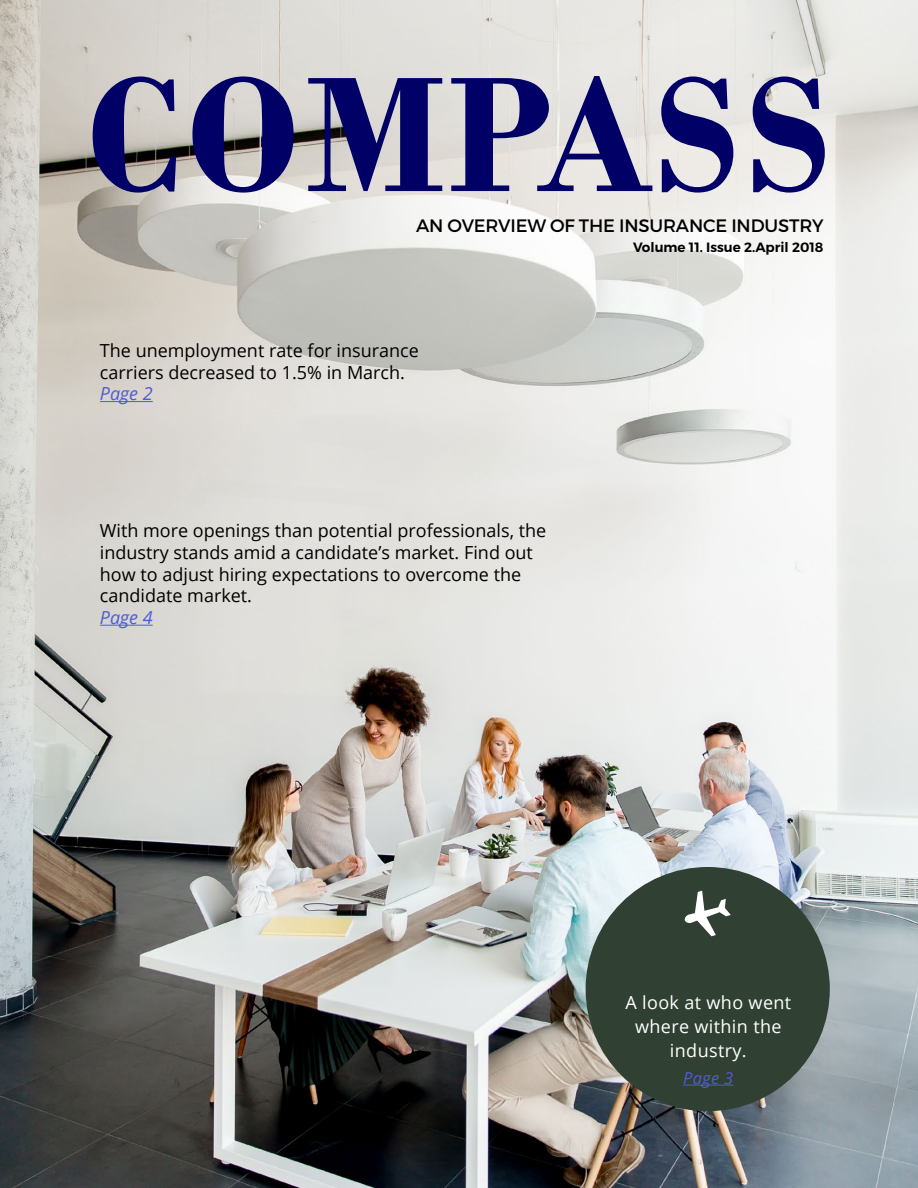
<style>
.page{position:relative;width:918px;height:1188px;background:#fff}
.page>*{position:absolute;margin:0;border:0;box-sizing:border-box;transform-origin:0 0}
.t1{font:700 172.5px "Bodoni";letter-spacing:.03em;color:#006}
.t2{font:18px/21.6px "Open Sans";color:#000}
.t3{font:18px/24px "Open Sans";letter-spacing:.02em;color:#fff;text-align:center}
.t4{font:18px "Montserrat";letter-spacing:-.01em;color:#000}
.t5{font:italic 18px "Open Sans";color:#4f5cd6}
.t6{font:italic 16.5px "Open Sans";color:#4f5cd6}
.t7{font:600 13.5px "Montserrat";color:#000}
</style>
<div class="page">
<img style="left:0;top:0;width:918px;height:1188px">
<hr style="left:100px;top:401px;width:53px;height:1px;background:#4f5cd6">
<hr style="left:100px;top:625px;width:53px;height:1px;background:#4f5cd6">
<div style="left:586px;top:867px;width:244px;height:244px;background:#304033;border-radius:50%"></div>
<svg style="left:684px;top:891px;width:47px;height:45px"></svg>
<hr style="left:683px;top:1085px;width:50px;height:1px;background:#4f5cd6">
<h1 class="t1" style="left:87px;top:33px;width:746px">COMPASS</h1>
<p class="t4" style="left:416px;top:214px;width:409px">AN OVERVIEW OF THE INSURANCE INDUSTRY</p>
<p class="t7" style="left:633px;top:239px;width:192px">Volume 11. Issue 2.April 2018</p>
<p class="t2" style="left:100px;top:339px;width:320px">The unemployment rate for insurance carriers decreased to 1.5% in March.</p>
<p class="t5" style="left:100px;top:381px;width:54px">Page 2</p>
<p class="t2" style="left:100px;top:520px;width:448px">With more openings than potential professionals, the industry stands amid a candidate’s market. Find out how to adjust hiring expectations to overcome the candidate market.</p>
<p class="t5" style="left:100px;top:605px;width:54px">Page 4</p>
<p class="t3" style="left:625px;top:990px;width:167px">A look at who went where within the industry.</p>
<p class="t6" style="left:683px;top:1067px;width:52px">Page 3</p>
</div>
